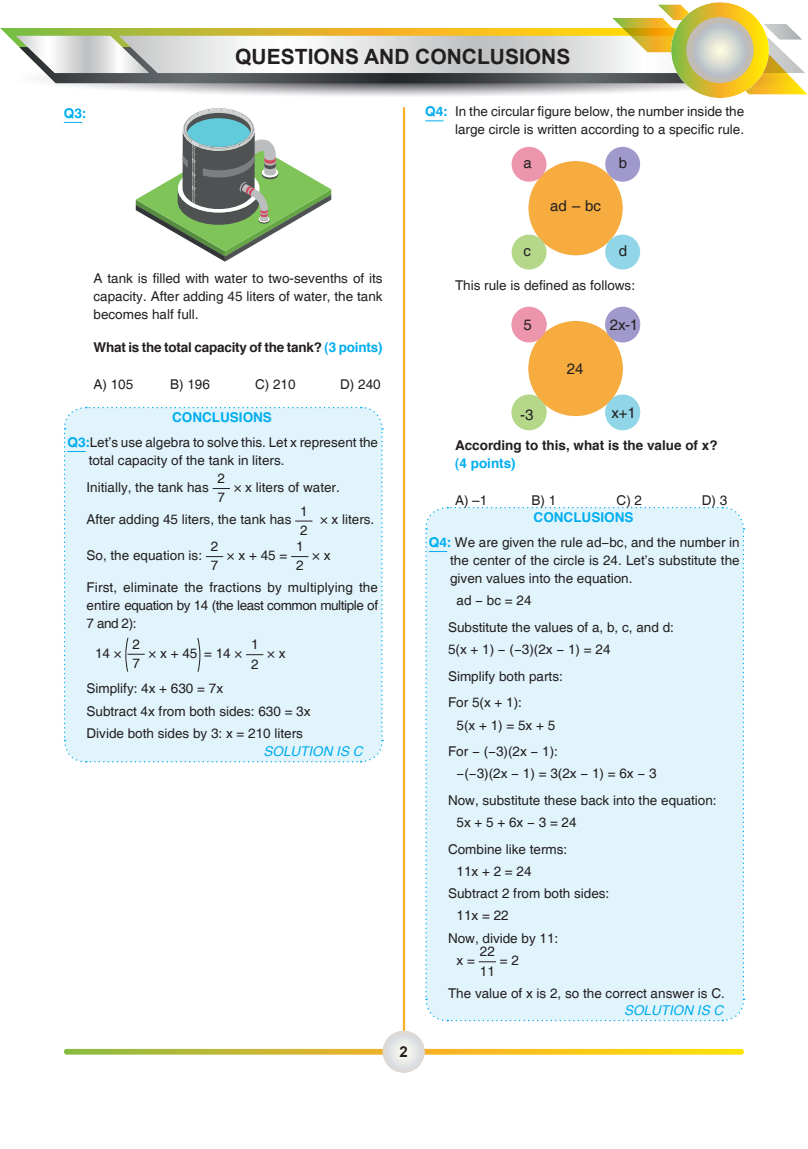
<style>
.page{position:relative;width:808px;height:1149px;background:#fff}
.page>*{position:absolute;margin:0;border:0;box-sizing:border-box;transform-origin:0 0}
.t1{font:700 21px "Arial";color:#231f20}
.t2{font:15px "Helvetica";letter-spacing:-.005em;color:#231f20}
.t3{font:700 15px "Arial";color:#231f20}
.t4{font:13.5px/26.5px "Helvetica";color:#231f20}
.t5{font:700 13.5px "Helvetica";letter-spacing:-.015em;color:#231f20}
.t6{font:italic 13.5px "Helvetica";color:#00aeef}
.t7{font:700 13.5px "Helvetica";color:#00aeef}
.t8{font:13.5px "Swis 721 BT Bold";color:#00aeef}
.s1{color:#00aeef}
.s2{font-family:"Swis 721 BT Bold";color:#00aeef}
.s3{font-weight:700;color:#00aeef}
</style>
<div class="page">
<svg style="left:0;top:2px;width:808px;height:96px"></svg>
<svg style="left:64px;top:1048px;width:680px;height:6px"></svg>
<svg style="left:382px;top:1030px;width:43px;height:42px"></svg>
<hr style="left:403px;top:107px;width:2px;height:923px;background:#f7b026">
<div style="left:63px;top:406px;width:320px;height:357px;background:#e1f4fc"></div>
<div style="left:425px;top:506px;width:320px;height:515px;background:#e1f4fc"></div>
<svg style="left:64px;top:122px;width:18px;height:1px"></svg>
<svg style="left:136px;top:108px;width:195px;height:153px"></svg>
<svg style="left:425px;top:120px;width:19px;height:1px"></svg>
<div style="left:528px;top:161px;width:95px;height:94px;background:#f7ac40;border-radius:50%"></div>
<div style="left:512px;top:147px;width:34px;height:35px;background:#ec95ac;border-radius:50%"></div>
<div style="left:512px;top:234px;width:34px;height:35px;background:#b4d78a;border-radius:50%"></div>
<div style="left:605px;top:147px;width:35px;height:35px;background:#9f9acb;border-radius:50%"></div>
<div style="left:605px;top:234px;width:35px;height:35px;background:#90d6e8;border-radius:50%"></div>
<svg style="left:512px;top:306px;width:34px;height:35px"></svg>
<svg style="left:512px;top:394px;width:34px;height:35px"></svg>
<svg style="left:605px;top:306px;width:35px;height:35px"></svg>
<svg style="left:605px;top:394px;width:35px;height:35px"></svg>
<div style="left:528px;top:322px;width:95px;height:94px;background:#f7ac40;border-radius:50%"></div>
<div style="left:512px;top:307px;width:34px;height:35px;background:#ec95ac;border-radius:50%"></div>
<div style="left:512px;top:395px;width:34px;height:35px;background:#b4d78a;border-radius:50%"></div>
<div style="left:605px;top:307px;width:35px;height:35px;background:#9f9acb;border-radius:50%"></div>
<div style="left:605px;top:395px;width:35px;height:35px;background:#90d6e8;border-radius:50%"></div>
<h1 class="t1" style="left:235px;top:44px;width:337px">QUESTIONS AND CONCLUSIONS</h1>
<p class="t8" style="left:64px;top:105px;width:24px">Q3:</p>
<p class="t4" style="left:94px;top:270px;width:291px;line-height:18px;text-align:justify">A tank is filled with water to two-sevenths of its capacity. After adding 45 liters of water, the tank becomes half full.</p>
<p class="t5" style="left:94px;top:342px;width:291px">What is the total capacity of the tank? <span class="s1">(3 points)</span></p>
<p class="t4" style="left:94px;top:371px;width:41px">A) 105</p>
<p class="t4" style="left:170px;top:371px;width:41px">B) 196</p>
<p class="t4" style="left:255px;top:371px;width:42px">C) 210</p>
<p class="t4" style="left:340px;top:371px;width:42px">D) 240</p>
<p class="t4" style="left:425px;top:104px;width:320px;line-height:18px;text-align:right"><span class="s2">Q4:</span> In the circular figure below, the number inside the large circle is written according to a specific rule.</p>
<p class="t2" style="left:524px;top:154px;width:10px">a</p>
<p class="t2" style="left:619px;top:154px;width:10px">b</p>
<p class="t2" style="left:524px;top:242px;width:9px">c</p>
<p class="t2" style="left:550px;top:197px;width:52px">ad – bc</p>
<p class="t2" style="left:619px;top:242px;width:10px">d</p>
<p class="t4" style="left:455px;top:273px;width:182px">This rule is defined as follows:</p>
<p class="t2" style="left:524px;top:315px;width:10px">5</p>
<p class="t2" style="left:607px;top:315px;width:30px">2x-1</p>
<p class="t2" style="left:567px;top:359px;width:18px">24</p>
<p class="t4" style="left:67px;top:405px;width:312px;line-height:25.2px;text-align:center"><span class="s3">CONCLUSIONS<br></span><span class="s2">Q3:</span>Let’s use algebra to solve this. Let x represent the</p>
<p class="t4" style="left:87px;top:448px;width:199px">total capacity of the tank in liters.<br>Initially, the tank has</p>
<p class="t4" style="left:218px;top:470px;width:9px;line-height:19.2px">2<br>7</p>
<p class="t4" style="left:234px;top:474px;width:108px">× x liters of water.</p>
<p class="t4" style="left:87px;top:506px;width:206px">After adding 45 liters, the tank has</p>
<p class="t4" style="left:300px;top:501px;width:9px;line-height:19.2px">1<br>2</p>
<p class="t4" style="left:320px;top:506px;width:56px">× x liters.</p>
<p class="t4" style="left:87px;top:542px;width:117px">So, the equation is:</p>
<p class="t4" style="left:211px;top:538px;width:9px;line-height:19.2px">2<br>7</p>
<p class="t4" style="left:227px;top:542px;width:62px">× x + 45 =</p>
<p class="t4" style="left:296px;top:537px;width:9px;line-height:19.2px">1<br>2</p>
<p class="t4" style="left:312px;top:542px;width:20px">× x</p>
<p class="t4" style="left:87px;top:579px;width:293px;line-height:18px;text-align:justify">First, eliminate the fractions by multiplying the entire equation by 14 (the least common multiple of 7 and 2):</p>
<p class="t4" style="left:95px;top:640px;width:28px">14 ×</p>
<p class="t4" style="left:133px;top:635px;width:9px;line-height:19.2px">2<br>7</p>
<p class="t4" style="left:149px;top:640px;width:95px">× x + 45 = 14 ×</p>
<p class="t4" style="left:251px;top:635px;width:9px;line-height:19.2px">1<br>2</p>
<p class="t4" style="left:267px;top:640px;width:20px">× x</p>
<p class="t4" style="left:87px;top:677px;width:225px;line-height:22.2px">Simplify: 4x + 630 = 7x<br>Subtract 4x from both sides: 630 = 3x<br>Divide both sides by 3: x = 210 liters</p>
<p class="t6" style="left:264px;top:742px;width:101px">SOLUTION IS C</p>
<p class="t3" style="left:399px;top:1042px;width:10px">2</p>
<p class="t2" style="left:520px;top:405px;width:15px">-3</p>
<p class="t2" style="left:611px;top:405px;width:26px">x+1</p>
<p class="t5" style="left:455px;top:440px;width:264px">According to this, what is the value of x?</p>
<p class="t7" style="left:455px;top:458px;width:62px">(4 points)</p>
<p class="t4" style="left:455px;top:487px;width:34px">A) –1</p>
<p class="t4" style="left:531px;top:487px;width:26px">B) 1</p>
<p class="t4" style="left:617px;top:487px;width:27px">C) 2</p>
<p class="t4" style="left:702px;top:487px;width:27px">D) 3</p>
<p class="t4" style="left:429px;top:504px;width:312px;line-height:25.2px;text-align:center"><span class="s3">CONCLUSIONS<br></span><span class="s2">Q4:</span> We are given the rule ad−bc, and the number in</p>
<p class="t4" style="left:450px;top:552px;width:291px;line-height:18px">the center of the circle is 24. Let’s substitute the given values into the equation.</p>
<p class="t4" style="left:448px;top:587px;width:227px;text-indent:9px">ad − bc = 24<br>Substitute the values of a, b, c, and d:</p>
<p class="t4" style="left:448px;top:636px;width:164px">5(x + 1) − (−3)(2x − 1) = 24<br>Simplify both parts:<br>For 5(x + 1):</p>
<p class="t4" style="left:448px;top:711px;width:111px;text-align:center">5(x + 1) = 5x + 5<br>For − (−3)(2x − 1):</p>
<p class="t4" style="left:448px;top:760px;width:270px;text-indent:9px">−(−3)(2x − 1) = 3(2x − 1) = 6x − 3<br>Now, substitute these back into the equation:</p>
<p class="t4" style="left:448px;top:809px;width:130px;text-indent:9px">5x + 5 + 6x − 3 = 24<br>Combine like terms:</p>
<p class="t4" style="left:456px;top:858px;width:77px">11x + 2 = 24</p>
<p class="t4" style="left:448px;top:881px;width:163px">Subtract 2 from both sides:</p>
<p class="t4" style="left:456px;top:902px;width:54px">11x = 22</p>
<p class="t4" style="left:448px;top:924px;width:112px">Now, divide by 11:</p>
<p class="t4" style="left:456px;top:947px;width:20px">x =</p>
<p class="t4" style="left:480px;top:942px;width:17px;line-height:19.2px">22<br>11</p>
<p class="t4" style="left:500px;top:947px;width:21px">= 2</p>
<p class="t4" style="left:448px;top:980px;width:278px">The value of x is 2, so the correct answer is C.</p>
<p class="t6" style="left:624px;top:1002px;width:101px">SOLUTION IS C</p>
</div>
